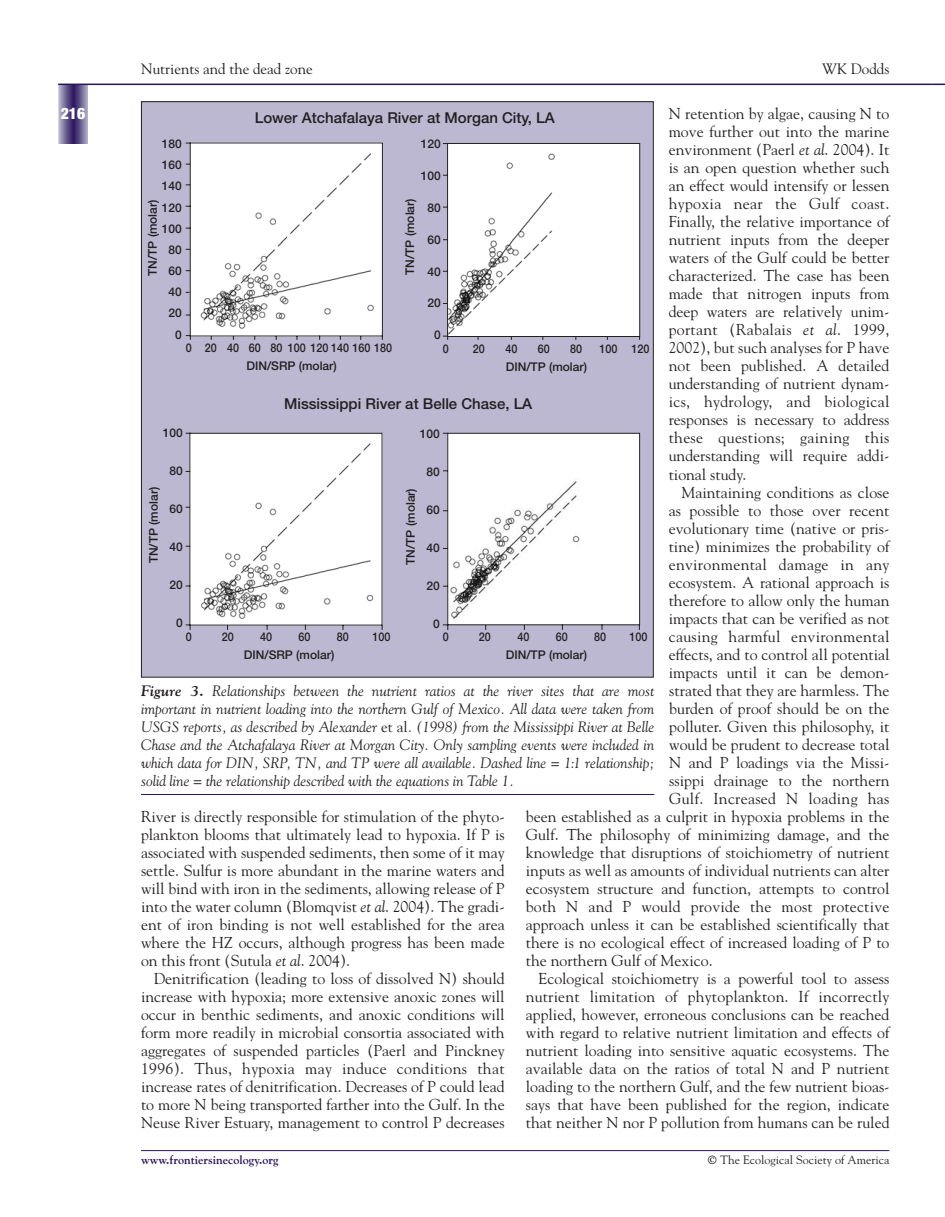
<style>
.page{position:relative;width:945px;height:1217px;background:#fff}
.page>*{position:absolute;margin:0;border:0;box-sizing:border-box;transform-origin:0 0}
.t1{font:15.75px/18px "Goudy";color:#231f20;text-align:justify}
.t2{font:15.75px "Goudy";letter-spacing:.02em;color:#231f20}
.t3{font:900 condensed 15.75px "Helvetica Neue";color:#fff}
.t4{font:italic 15px/18px "Goudy";color:#231f20;text-align:justify}
.t5{font:500 15px "Helvetica Neue";color:#231f20}
.t6{font:15px "Goudy";color:#231f20}
.t7{font:500 12px/21.1px "Helvetica Neue";color:#231f20;text-align:right}
.t8{font:500 12px/18px "Helvetica Neue";color:#231f20;text-align:center;scale:.9 1}
.t9{font:12px "Goudy";color:#231f20}
.t10{font:700 12px "Goudy";color:#2a145d}
.s1{font-style:italic}
.s2{font-weight:700}
.s3{font-style:normal}
</style>
<div class="page">
<svg style="left:932px;top:84px;width:13px;height:1px"></svg>
<svg style="left:58px;top:85px;width:8px;height:59px"></svg>
<svg style="left:66px;top:85px;width:7px;height:59px"></svg>
<svg style="left:73px;top:85px;width:6px;height:59px"></svg>
<svg style="left:79px;top:85px;width:9px;height:59px"></svg>
<hr style="left:58px;top:84px;width:874px;height:1px;background:#2a145d">
<hr style="left:141px;top:1150px;width:748px;height:1px;background:#2a145d">
<div style="left:141px;top:102px;width:512px;height:575px;background:#bcb8d1"></div>
<hr style="left:141px;top:794px;width:513px;height:1px;background:#2a145d">
<svg style="left:185px;top:142px;width:198px;height:198px;background:#f1f0f2"></svg>
<svg style="left:443px;top:143px;width:197px;height:197px;background:#f2f1f2"></svg>
<svg style="left:443px;top:432px;width:197px;height:198px;background:#f0f0f1"></svg>
<svg style="left:185px;top:432px;width:198px;height:198px;background:#f0f0f2"></svg>
<p class="t3" style="left:61px;top:108px;width:26px">216</p>
<p class="t6" style="left:141px;top:62px;width:173px">Nutrients and the dead zone</p>
<p class="t6" style="left:822px;top:62px;width:69px">WK Dodds</p>
<p class="t1" style="left:669px;top:106px;width:222px">N retention by algae, causing N to move further out into the marine environment (Paerl <span class="s1">et al</span>. 2004). It is an open question whether such an effect would intensify or lessen hypoxia near the Gulf coast.<br>Finally, the relative importance of nutrient inputs from the deeper waters of the Gulf could be better characterized. The case has been made that nitrogen inputs from deep waters are relatively unim&shy;portant (Rabalais <span class="s1">et al</span>. 1999, 2002), but such analyses for P have not been published. A detailed understanding of nutrient dynam&shy;ics, hydrology, and biological responses is necessary to address these questions; gaining this understanding will require addi&shy;tional study.</p>
<p class="t1" style="left:681px;top:484px;width:209px">Maintaining conditions as close</p>
<p class="t1" style="left:669px;top:502px;width:222px">as possible to those over recent</p>
<p class="t1" style="left:669px;top:520px;width:222px">evolutionary time (native or pris-</p>
<p class="t1" style="left:669px;top:538px;width:222px">tine) minimizes the probability of</p>
<p class="t2" style="left:669px;top:558px;width:222px">environmental damage in any</p>
<p class="t1" style="left:669px;top:574px;width:222px">ecosystem. A rational approach is</p>
<p class="t1" style="left:669px;top:592px;width:222px">therefore to allow only the human</p>
<p class="t1" style="left:669px;top:610px;width:222px">impacts that can be verified as not</p>
<p class="t2" style="left:669px;top:630px;width:222px">causing harmful environmental</p>
<p class="t1" style="left:669px;top:646px;width:222px">effects, and to control all potential</p>
<p class="t1" style="left:669px;top:664px;width:222px">impacts until it can be demon-</p>
<p class="t1" style="left:669px;top:682px;width:222px">strated that they are harmless. The</p>
<p class="t1" style="left:669px;top:700px;width:222px">burden of proof should be on the</p>
<p class="t1" style="left:669px;top:718px;width:222px">polluter. Given this philosophy, it</p>
<p class="t1" style="left:669px;top:736px;width:222px">would be prudent to decrease total</p>
<p class="t1" style="left:669px;top:754px;width:222px">N and P loadings via the Missi-</p>
<p class="t1" style="left:669px;top:772px;width:222px">ssippi drainage to the northern</p>
<p class="t2" style="left:669px;top:792px;width:222px">Gulf. Increased N loading has</p>
<p class="t1" style="left:526px;top:808px;width:365px">been established as a culprit in hypoxia problems in the</p>
<p class="t1" style="left:526px;top:826px;width:365px">Gulf. The philosophy of minimizing damage, and the</p>
<p class="t1" style="left:526px;top:844px;width:365px">knowledge that disruptions of stoichiometry of nutrient</p>
<p class="t1" style="left:526px;top:862px;width:365px">inputs as well as amounts of individual nutrients can alter</p>
<p class="t1" style="left:526px;top:880px;width:365px">ecosystem structure and function, attempts to control</p>
<p class="t1" style="left:526px;top:898px;width:365px">both N and P would provide the most protective</p>
<p class="t1" style="left:526px;top:916px;width:365px">approach unless it can be established scientifically that</p>
<p class="t1" style="left:526px;top:934px;width:365px">there is no ecological effect of increased loading of P to</p>
<p class="t1" style="left:526px;top:952px;width:188px">the northern Gulf of Mexico.</p>
<p class="t1" style="left:539px;top:970px;width:352px">Ecological stoichiometry is a powerful tool to assess</p>
<p class="t1" style="left:526px;top:988px;width:365px">nutrient limitation of phytoplankton. If incorrectly</p>
<p class="t1" style="left:526px;top:1006px;width:365px">applied, however, erroneous conclusions can be reached</p>
<p class="t1" style="left:526px;top:1024px;width:365px">with regard to relative nutrient limitation and effects of</p>
<p class="t1" style="left:526px;top:1042px;width:365px">nutrient loading into sensitive aquatic ecosystems. The</p>
<p class="t1" style="left:526px;top:1060px;width:365px">available data on the ratios of total N and P nutrient</p>
<p class="t1" style="left:526px;top:1078px;width:365px">loading to the northern Gulf, and the few nutrient bioas-</p>
<p class="t1" style="left:526px;top:1096px;width:365px">says that have been published for the region, indicate</p>
<p class="t1" style="left:526px;top:1114px;width:365px">that neither N nor P pollution from humans can be ruled</p>
<p class="t5" style="left:255px;top:113px;width:302px">Lower Atchafalaya River at Morgan City, LA</p>
<p class="t7" style="left:162px;top:134px;width:22px">180<br>160<br>140<br>120<br>100<br>80<br>60<br>40<br>20<br>0</p>
<p class="t7" style="left:421px;top:135px;width:22px">120</p>
<p class="t7" style="left:421px;top:166px;width:22px">100</p>
<p class="t7" style="left:427px;top:198px;width:15px">80</p>
<p class="t7" style="left:427px;top:230px;width:15px">60</p>
<p class="t7" style="left:427px;top:262px;width:15px">40</p>
<p class="t7" style="left:427px;top:294px;width:15px">20</p>
<p class="t7" style="left:434px;top:325px;width:8px">0</p>
<p class="t7" style="left:401px;top:275px;width:78px;rotate:-90deg">TN/TP (molar)</p>
<p class="t7" style="left:143px;top:276px;width:78px;rotate:-90deg">TN/TP (molar)</p>
<p class="t8" style="left:186px;top:339px;width:231px">0 20 40 60 80 100 120 140 160 180<br>DIN/SRP (molar)</p>
<p class="t8" style="left:443px;top:340px;width:8px">0</p>
<p class="t8" style="left:473px;top:340px;width:15px">20</p>
<p class="t8" style="left:505px;top:340px;width:15px">40</p>
<p class="t8" style="left:538px;top:340px;width:15px">60</p>
<p class="t8" style="left:570px;top:340px;width:15px">80</p>
<p class="t8" style="left:600px;top:340px;width:57px">100 120</p>
<p class="t7" style="left:506px;top:357px;width:83px">DIN/TP (molar)</p>
<p class="t5" style="left:284px;top:399px;width:250px">Mississippi River at Belle Chase, LA</p>
<p class="t7" style="left:163px;top:423px;width:22px">100</p>
<p class="t7" style="left:170px;top:461px;width:15px">80</p>
<p class="t7" style="left:170px;top:499px;width:15px">60</p>
<p class="t7" style="left:170px;top:537px;width:15px">40</p>
<p class="t7" style="left:170px;top:575px;width:15px">20</p>
<p class="t7" style="left:176px;top:613px;width:8px">0</p>
<p class="t7" style="left:420px;top:424px;width:22px">100</p>
<p class="t7" style="left:426px;top:462px;width:15px">80</p>
<p class="t7" style="left:426px;top:500px;width:15px">60</p>
<p class="t7" style="left:426px;top:538px;width:15px">40</p>
<p class="t7" style="left:426px;top:576px;width:15px">20</p>
<p class="t7" style="left:433px;top:614px;width:8px">0</p>
<p class="t7" style="left:144px;top:563px;width:78px;rotate:-90deg">TN/TP (molar)</p>
<p class="t7" style="left:401px;top:564px;width:78px;rotate:-90deg">TN/TP (molar)</p>
<p class="t8" style="left:443px;top:629px;width:8px">0</p>
<p class="t8" style="left:479px;top:629px;width:15px">20</p>
<p class="t8" style="left:517px;top:629px;width:15px">40</p>
<p class="t8" style="left:556px;top:629px;width:15px">60</p>
<p class="t8" style="left:594px;top:629px;width:15px">80</p>
<p class="t8" style="left:630px;top:629px;width:22px">100</p>
<p class="t7" style="left:506px;top:645px;width:83px">DIN/TP (molar)</p>
<p class="t8" style="left:186px;top:629px;width:8px">0</p>
<p class="t8" style="left:222px;top:629px;width:15px">20</p>
<p class="t8" style="left:260px;top:629px;width:15px">40</p>
<p class="t8" style="left:299px;top:629px;width:15px">60</p>
<p class="t8" style="left:337px;top:629px;width:15px">80</p>
<p class="t8" style="left:372px;top:629px;width:22px">100</p>
<p class="t7" style="left:244px;top:645px;width:92px">DIN/SRP (molar)</p>
<p class="t4" style="left:141px;top:682px;width:515px"><span class="s2">Figure 3.</span> Relationships between the nutrient ratios at the river sites that are most important in nutrient loading into the northern Gulf of Mexico. All data were taken from USGS reports, as described by Alexander <span class="s3">et al</span>. (1998) from the Mississippi River at Belle Chase and the Atchafalaya River at Morgan City. Only sampling events were included in which data for DIN, SRP, TN, and TP were all available. Dashed line = 1:1 relationship; solid line = the relationship described with the equations in Table 1.</p>
<p class="t1" style="left:141px;top:808px;width:365px">River is directly responsible for stimulation of the phyto&shy;plankton blooms that ultimately lead to hypoxia. If P is associated with suspended sediments, then some of it may settle. Sulfur is more abundant in the marine waters and will bind with iron in the sediments, allowing release of P into the water column (Blomqvist <span class="s1">et al</span>. 2004). The gradi&shy;ent of iron binding is not well established for the area where the HZ occurs, although progress has been made on this front (Sutula <span class="s1">et al</span>. 2004).</p>
<p class="t1" style="left:141px;top:970px;width:365px;text-indent:13px">Denitrification (leading to loss of dissolved N) should increase with hypoxia; more extensive anoxic zones will occur in benthic sediments, and anoxic conditions will form more readily in microbial consortia associated with aggregates of suspended particles (Paerl and Pinckney 1996). Thus, hypoxia may induce conditions that increase rates of denitrification. Decreases of P could lead to more N being transported farther into the Gulf. In the Neuse River Estuary, management to control P decreases</p>
<p class="t10" style="left:141px;top:1155px;width:139px">www.frontiersinecology.org</p>
<p class="t9" style="left:708px;top:1155px;width:183px"><span class="s2">©</span> The Ecological Society of America</p>
</div>
